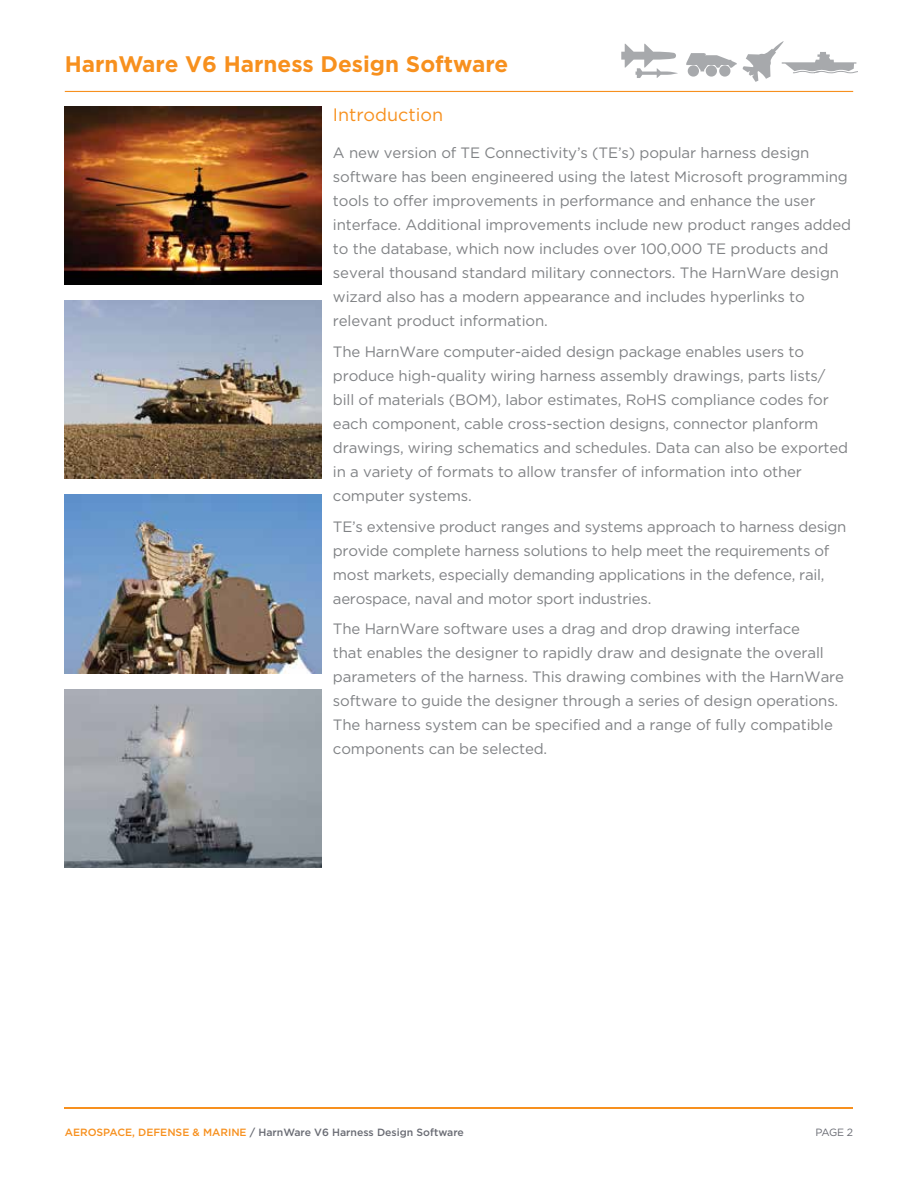
<style>
.page{position:relative;width:918px;height:1188px;background:#fff}
.page>*{position:absolute;margin:0;border:0;box-sizing:border-box;transform-origin:0 0}
.t1{font:700 22.5px "Gotham";color:#f7901e}
.t2{font:18px "Gotham";color:#f7901e}
.t3{font:15px/24px "Gotham";letter-spacing:-.01em;color:#808285}
.t4{font:500 10.5px "Gotham";color:#696b73}
.t5{font:10.5px "Gotham";color:#696b73}
.s1{color:#f7901e}
</style>
<div class="page">
<hr style="left:65px;top:1107px;width:788px;height:1px;background:#f7901e">
<svg style="left:686px;top:41px;width:172px;height:41px"></svg>
<div style="left:688px;top:65px;width:11px;height:12px;background:#a7a9ac;border-radius:50%"></div>
<svg style="left:621px;top:44px;width:57px;height:34px"></svg>
<hr style="left:65px;top:91px;width:788px;height:1px;background:#f7901e">
<img style="left:65px;top:495px;width:257px;height:178px">
<img style="left:65px;top:301px;width:257px;height:178px">
<img style="left:65px;top:106px;width:257px;height:178px">
<img style="left:65px;top:689px;width:257px;height:179px">
<h1 class="t1" style="left:65px;top:49px;width:445px">HarnWare V6 Harness Design Software</h1>
<p class="t2" style="left:333px;top:103px;width:112px">Introduction</p>
<p class="t3" style="left:333px;top:140px;width:520px">A new version of TE Connectivity’s (TE’s) popular harness design software has been engineered using the latest Microsoft programming tools to offer improvements in performance and enhance the user interface. Additional improvements include new product ranges added to the database, which now includes over 100,000 TE products and several thousand standard military connectors. The HarnWare design wizard also has a modern appearance and includes hyperlinks to relevant product information.</p>
<p class="t3" style="left:333px;top:339px;width:517px">The HarnWare computer-aided design package enables users to produce high-quality wiring harness assembly drawings, parts lists/ bill of materials (BOM), labor estimates, RoHS compliance codes for each component, cable cross-section designs, connector planform drawings, wiring schematics and schedules. Data can also be exported in a variety of formats to allow transfer of information into other computer systems.</p>
<p class="t3" style="left:333px;top:514px;width:515px">TE’s extensive product ranges and systems approach to harness design provide complete harness solutions to help meet the requirements of most markets, especially demanding applications in the defence, rail, aerospace, naval and motor sport industries.</p>
<p class="t3" style="left:333px;top:617px;width:513px">The HarnWare software uses a drag and drop drawing interface<br>that enables the designer to rapidly draw and designate the overall parameters of the harness. This drawing combines with the HarnWare software to guide the designer through a series of design operations.<br>The harness system can be specified and a range of fully compatible components can be selected.</p>
<p class="t4" style="left:65px;top:1125px;width:401px"><span class="s1">AEROSPACE, DEFENSE &amp; MARINE</span> / HarnWare V6 Harness Design Software</p>
<p class="t5" style="left:815px;top:1125px;width:39px">PAGE 2</p>
</div>
